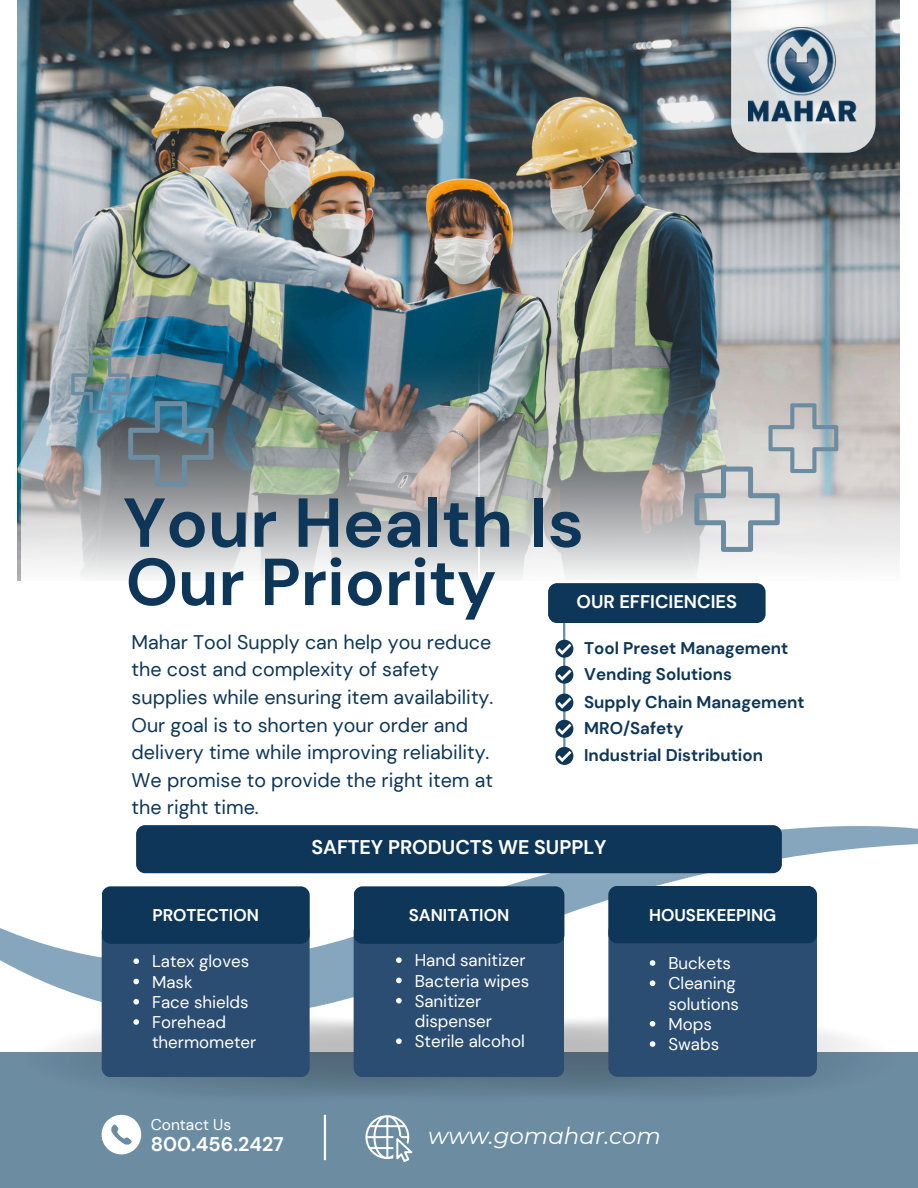
<style>
.page{position:relative;width:918px;height:1188px;background:#fff}
.page>*{position:absolute;margin:0;border:0;box-sizing:border-box;transform-origin:0 0}
.t1{font:700 69.15px "DM Sans";color:#0e3658}
.t2{font:700 66.3px "DM Sans";color:#0e3658}
.t3{font:italic 22.95px "Montserrat";color:#fff}
.t4{font:700 19.8px "DM Sans";color:#fff}
.t5{font:19.65px/27.5px "DM Sans";color:#0e3658}
.t6{font:700 18.3px "DM Sans";color:#fff}
.t7{font:16.95px/20.2px "DM Sans";color:#fff}
.t8{font:700 16.95px "DM Sans";color:#0e3658}
.t9{font:700 16.95px "DM Sans";color:#fff}
.t10{font:15.45px "DM Sans";color:#fff}
</style>
<div class="page">
<svg style="left:0;top:583px;width:918px;height:429px"></svg>
<div style="left:0;top:1052px;width:918px;height:136px;background:#6c8ca2"></div>
<img style="left:58px;top:1012px;width:166px;height:82px">
<img style="left:224px;top:1012px;width:200px;height:83px">
<img style="left:18px;top:0;width:882px;height:580px">
<img style="left:21px;top:355px;width:457px;height:225px">
<svg style="left:478px;top:355px;width:422px;height:225px"></svg>
<div style="left:136px;top:825px;width:646px;height:48px;background:#0e3658;border-radius:9px"></div>
<hr style="left:563px;top:596px;width:3px;height:169px;background:#6c8ca2">
<svg style="left:555px;top:640px;width:18px;height:18px"></svg>
<svg style="left:555px;top:666px;width:18px;height:18px"></svg>
<svg style="left:555px;top:694px;width:18px;height:18px"></svg>
<svg style="left:555px;top:720px;width:18px;height:18px"></svg>
<svg style="left:555px;top:747px;width:18px;height:18px"></svg>
<div style="left:548px;top:583px;width:218px;height:40px;background:#0e3658;border-radius:9px"></div>
<svg style="left:731px;top:0;width:145px;height:153px;fill:#dbdcdd"></svg>
<svg style="left:102px;top:1115px;width:39px;height:39px"></svg>
<hr style="left:324px;top:1115px;width:2px;height:45px;background:#fff">
<svg style="left:694px;top:403px;width:144px;height:149px"></svg>
<svg style="left:71px;top:355px;width:143px;height:132px"></svg>
<img style="left:748px;top:27px;width:116px;height:95px">
<svg style="left:365px;top:1115px;width:47px;height:47px"></svg>
<div style="left:102px;top:922px;width:208px;height:155px;background:#2b4d71;border-radius:9px"></div>
<div style="left:102px;top:886px;width:208px;height:58px;background:#0e3658;border-radius:9px"></div>
<svg style="left:133px;top:958px;width:6px;height:6px"></svg>
<svg style="left:133px;top:979px;width:6px;height:5px"></svg>
<svg style="left:133px;top:999px;width:6px;height:6px"></svg>
<svg style="left:133px;top:1019px;width:6px;height:6px"></svg>
<div style="left:354px;top:922px;width:210px;height:155px;background:#2b4d71;border-radius:9px"></div>
<div style="left:354px;top:886px;width:210px;height:58px;background:#0e3658;border-radius:9px"></div>
<svg style="left:396px;top:957px;width:6px;height:6px"></svg>
<svg style="left:396px;top:978px;width:6px;height:5px"></svg>
<svg style="left:396px;top:998px;width:6px;height:5px"></svg>
<svg style="left:396px;top:1038px;width:6px;height:6px"></svg>
<div style="left:608px;top:922px;width:209px;height:155px;background:#2b4d71;border-radius:9px"></div>
<div style="left:608px;top:886px;width:209px;height:57px;background:#0e3658;border-radius:9px"></div>
<svg style="left:650px;top:960px;width:5px;height:6px"></svg>
<svg style="left:650px;top:980px;width:5px;height:6px"></svg>
<svg style="left:650px;top:1021px;width:5px;height:6px"></svg>
<svg style="left:650px;top:1041px;width:5px;height:6px"></svg>
<p class="t1" style="left:123px;top:478px;width:463px">Your Health Is</p>
<p class="t2" style="left:126px;top:539px;width:372px">Our Priority</p>
<p class="t6" style="left:577px;top:590px;width:162px">OUR EFFICIENCIES</p>
<p class="t5" style="left:132px;top:629px;width:363px">Mahar Tool Supply can help you reduce the cost and complexity of safety supplies while ensuring item availability.<br>Our goal is to shorten your order and delivery time while improving reliability.<br>We promise to provide the right item at the right time.</p>
<p class="t8" style="left:584px;top:637px;width:206px">Tool Preset Management</p>
<p class="t8" style="left:584px;top:663px;width:149px">Vending Solutions</p>
<p class="t8" style="left:584px;top:691px;width:222px">Supply Chain Management</p>
<p class="t8" style="left:584px;top:717px;width:101px">MRO/Safety</p>
<h3 class="t8" style="left:584px;top:744px;width:180px">Industrial Distribution</h3>
<p class="t9" style="left:152px;top:904px;width:108px">PROTECTION</p>
<p class="t7" style="left:152px;top:952px;width:99px">Latex gloves</p>
<h1 class="t7" style="left:152px;top:972px;width:42px">Mask</h1>
<p class="t7" style="left:152px;top:992px;width:98px">Face shields</p>
<h5 class="t7" style="left:152px;top:1012px;width:106px">Forehead thermometer</h5>
<p class="t10" style="left:151px;top:1114px;width:82px">Contact Us</p>
<h1 class="t4" style="left:151px;top:1132px;width:135px">800.456.2427</h1>
<p class="t4" style="left:311px;top:835px;width:297px">SAFTEY PRODUCTS WE SUPPLY</p>
<h3 class="t9" style="left:409px;top:904px;width:102px">SANITATION</h3>
<p class="t7" style="left:415px;top:950px;width:112px">Hand sanitizer</p>
<p class="t7" style="left:415px;top:971px;width:116px">Bacteria wipes</p>
<p class="t7" style="left:415px;top:991px;width:79px">Sanitizer dispenser</p>
<p class="t7" style="left:415px;top:1031px;width:112px">Sterile alcohol</p>
<p class="t9" style="left:649px;top:904px;width:129px">HOUSEKEEPING</p>
<p class="t7" style="left:668px;top:953px;width:64px">Buckets</p>
<p class="t7" style="left:668px;top:974px;width:72px">Cleaning solutions</p>
<p class="t7" style="left:668px;top:1014px;width:45px">Mops</p>
<h6 class="t7" style="left:668px;top:1034px;width:52px">Swabs</h6>
<h6 class="t3" style="left:428px;top:1122px;width:234px">www.gomahar.com</h6>
</div>
